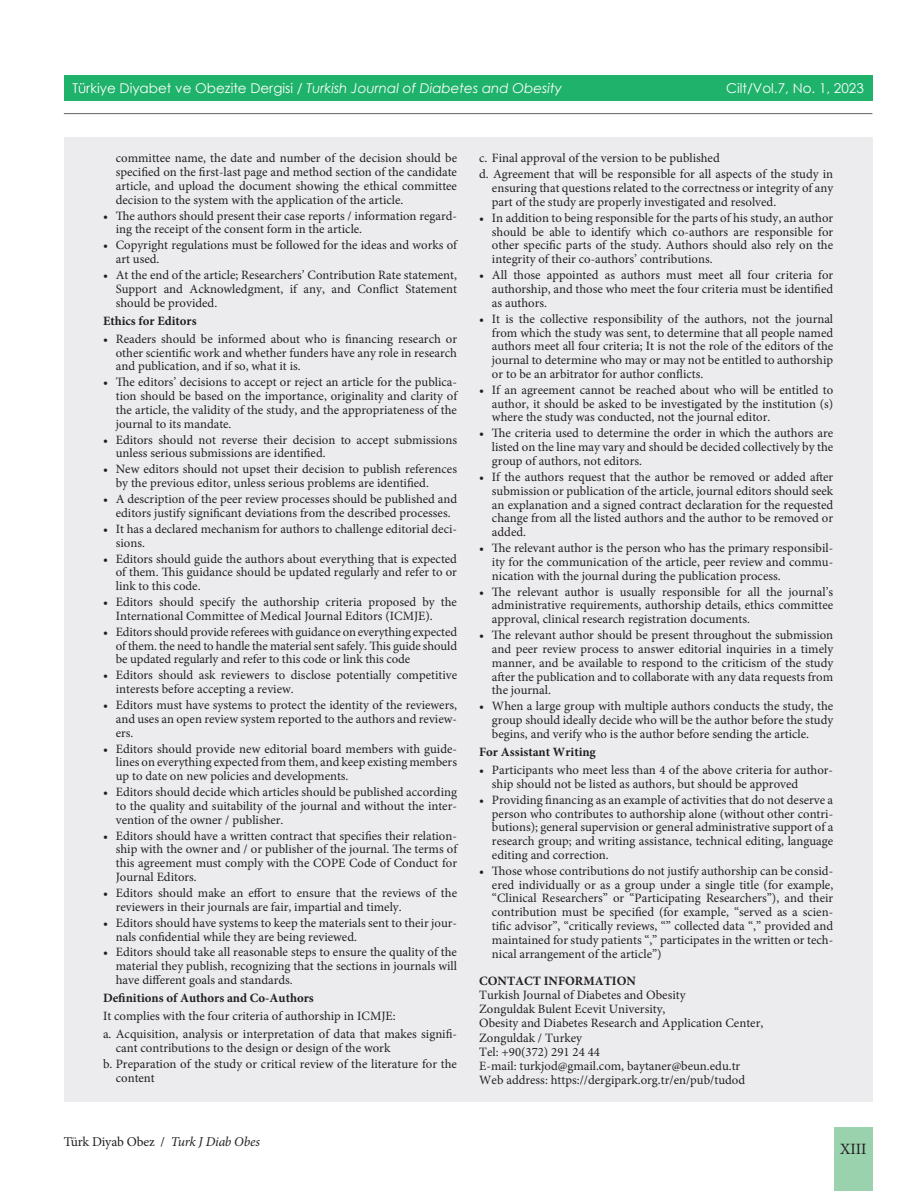
<style>
.page{position:relative;width:915px;height:1191px;background:#fff}
.page>*{position:absolute;margin:0;border:0;box-sizing:border-box;transform-origin:0 0}
.t1{font:15.75px "Minion Pro";color:#231f20}
.t2{font:italic 13.5px "Century Gothic";color:#fff}
.t3{font:13.5px "Minion Pro";letter-spacing:-.01em;color:#231f20}
.t4{font:13.5px "Century Gothic";color:#fff}
.t5{font:12.75px/13.8px "Minion Pro";color:#231f20;text-align:justify}
.t6{font:700 12.75px "Minion Pro";color:#231f20}
.s1{font-style:normal}
.s2{font-style:italic}
</style>
<div class="page">
<div style="left:833px;top:1127px;width:39px;height:64px;background:#9ad2ae"></div>
<div style="left:64px;top:137px;width:808px;height:964px;background:#ececee"></div>
<div style="left:64px;top:75px;width:808px;height:26px;background:#1eb26a"></div>
<hr style="left:64px;top:113px;width:808px;height:1px;background:#636366">
<p class="t2" style="left:72px;top:79px;width:491px"><span class="s1">Türkiye Diyabet ve Obezite Dergisi /</span> Turkish Journal of Diabetes and Obesity</p>
<p class="t4" style="left:725px;top:79px;width:139px">Cilt/Vol.7, No. 1, 2023</p>
<p class="t5" style="left:116px;top:151px;width:342px">committee name, the date and number of the decision should be specified on the first-last page and method section of the candidate article, and upload the document showing the ethical committee decision to the system with the application of the article.</p>
<p class="t5" style="left:116px;top:209px;width:343px;text-indent:-13px">• The authors should present their case reports / information regard&shy;ing the receipt of the consent form in the article.</p>
<p class="t5" style="left:116px;top:238px;width:342px;text-indent:-13px">• Copyright regulations must be followed for the ideas and works of art used.</p>
<p class="t5" style="left:116px;top:268px;width:342px;text-indent:-13px">• At the end of the article; Researchers’ Contribution Rate statement, Support and Acknowledgment, if any, and Conflict Statement should be provided.</p>
<p class="t6" style="left:103px;top:312px;width:95px">Ethics for Editors</p>
<p class="t5" style="left:116px;top:332px;width:343px;text-indent:-13px">• Readers should be informed about who is financing research or other scientific work and whether funders have any role in research and publication, and if so, what it is.</p>
<p class="t5" style="left:116px;top:375px;width:343px;text-indent:-13px">• The editors’ decisions to accept or reject an article for the publica&shy;tion should be based on the importance, originality and clarity of the article, the validity of the study, and the appropriateness of the journal to its mandate.</p>
<p class="t5" style="left:116px;top:433px;width:342px;text-indent:-13px">• Editors should not reverse their decision to accept submissions unless serious submissions are identified.</p>
<p class="t5" style="left:116px;top:462px;width:342px;text-indent:-13px">• New editors should not upset their decision to publish references by the previous editor, unless serious problems are identified.</p>
<p class="t5" style="left:103px;top:492px;width:355px;text-align:center">• A description of the peer review processes should be published and editors justify significant deviations from the described processes.</p>
<p class="t5" style="left:116px;top:522px;width:342px;text-indent:-13px">• It has a declared mechanism for authors to challenge editorial deci&shy;sions.</p>
<p class="t5" style="left:116px;top:551px;width:342px;text-indent:-13px">• Editors should guide the authors about everything that is expected of them. This guidance should be updated regularly and refer to or link to this code.</p>
<p class="t5" style="left:116px;top:595px;width:342px;text-indent:-13px">• Editors should specify the authorship criteria proposed by the<br>International Committee of Medical Journal Editors (ICMJE).</p>
<p class="t5" style="left:116px;top:625px;width:343px;text-indent:-13px">• Editors should provide referees with guidance on everything expected of them. the need to handle the material sent safely. This guide should be updated regularly and refer to this code or link this code</p>
<p class="t5" style="left:116px;top:668px;width:342px;text-indent:-13px">• Editors should ask reviewers to disclose potentially competitive interests before accepting a review.</p>
<p class="t5" style="left:116px;top:698px;width:342px;text-indent:-13px">• Editors must have systems to protect the identity of the reviewers, and uses an open review system reported to the authors and review&shy;ers.</p>
<p class="t5" style="left:116px;top:741px;width:342px;text-indent:-13px">• Editors should provide new editorial board members with guide&shy;lines on everything expected from them, and keep existing members up to date on new policies and developments.</p>
<p class="t5" style="left:116px;top:785px;width:342px;text-indent:-13px">• Editors should decide which articles should be published according to the quality and suitability of the journal and without the inter&shy;vention of the owner / publisher.</p>
<p class="t5" style="left:116px;top:828px;width:343px;text-indent:-13px">• Editors should have a written contract that specifies their relation&shy;ship with the owner and / or publisher of the journal. The terms of this agreement must comply with the COPE Code of Conduct for Journal Editors.</p>
<p class="t5" style="left:116px;top:886px;width:343px;text-indent:-13px">• Editors should make an effort to ensure that the reviews of the reviewers in their journals are fair, impartial and timely.</p>
<p class="t5" style="left:116px;top:915px;width:342px;text-indent:-13px">• Editors should have systems to keep the materials sent to their jour&shy;nals confidential while they are being reviewed.</p>
<p class="t5" style="left:116px;top:945px;width:343px;text-indent:-13px">• Editors should take all reasonable steps to ensure the quality of the material they publish, recognizing that the sections in journals will have different goals and standards.</p>
<p class="t6" style="left:103px;top:989px;width:212px">Definitions of Authors and Co-Authors</p>
<p class="t5" style="left:103px;top:1007px;width:355px;line-height:18px">It complies with the four criteria of authorship in ICMJE:<br>a. Acquisition, analysis or interpretation of data that makes signifi-</p>
<p class="t5" style="left:103px;top:1040px;width:355px;line-height:15.9px;text-indent:13px">cant contributions to the design or design of the work<br>b. Preparation of the study or critical review of the literature for the</p>
<p class="t5" style="left:116px;top:1070px;width:41px">content</p>
<p class="t3" style="left:64px;top:1132px;width:197px">Türk Diyab Obez / <span class="s2">Turk J Diab Obes</span></p>
<p class="t5" style="left:479px;top:150px;width:355px;line-height:15.9px">c. Final approval of the version to be published<br>d. Agreement that will be responsible for all aspects of the study in</p>
<p class="t5" style="left:492px;top:181px;width:342px">ensuring that questions related to the correctness or integrity of any part of the study are properly investigated and resolved.</p>
<p class="t5" style="left:492px;top:211px;width:342px;text-indent:-13px">• In addition to being responsible for the parts of his study, an author should be able to identify which co-authors are responsible for other specific parts of the study. Authors should also rely on the integrity of their co-authors’ contributions.</p>
<p class="t5" style="left:492px;top:268px;width:343px;text-indent:-13px">• All those appointed as authors must meet all four criteria for authorship, and those who meet the four criteria must be identified as authors.</p>
<p class="t5" style="left:492px;top:312px;width:343px;text-indent:-13px">• It is the collective responsibility of the authors, not the journal from which the study was sent, to determine that all people named authors meet all four criteria; It is not the role of the editors of the journal to determine who may or may not be entitled to authorship or to be an arbitrator for author conflicts.</p>
<p class="t5" style="left:492px;top:383px;width:343px;text-indent:-13px">• If an agreement cannot be reached about who will be entitled to author, it should be asked to be investigated by the institution (s) where the study was conducted, not the journal editor.</p>
<p class="t5" style="left:492px;top:426px;width:343px;text-indent:-13px">• The criteria used to determine the order in which the authors are listed on the line may vary and should be decided collectively by the group of authors, not editors.</p>
<p class="t5" style="left:492px;top:470px;width:343px;text-indent:-13px">• If the authors request that the author be removed or added after submission or publication of the article, journal editors should seek an explanation and a signed contract declaration for the requested change from all the listed authors and the author to be removed or added.</p>
<p class="t5" style="left:492px;top:541px;width:342px;text-indent:-13px">• The relevant author is the person who has the primary responsibil&shy;ity for the communication of the article, peer review and commu&shy;nication with the journal during the publication process.</p>
<p class="t5" style="left:492px;top:584px;width:342px;text-indent:-13px">• The relevant author is usually responsible for all the journal’s administrative requirements, authorship details, ethics committee approval, clinical research registration documents.</p>
<p class="t5" style="left:492px;top:628px;width:343px;text-indent:-13px">• The relevant author should be present throughout the submission and peer review process to answer editorial inquiries in a timely manner, and be available to respond to the criticism of the study after the publication and to collaborate with any data requests from the journal.</p>
<p class="t5" style="left:492px;top:699px;width:342px;text-indent:-13px">• When a large group with multiple authors conducts the study, the group should ideally decide who will be the author before the study begins, and verify who is the author before sending the article.</p>
<p class="t6" style="left:479px;top:743px;width:118px">For Assistant Writing</p>
<p class="t5" style="left:492px;top:763px;width:342px;text-indent:-13px">• Participants who meet less than 4 of the above criteria for author&shy;ship should not be listed as authors, but should be approved</p>
<p class="t5" style="left:492px;top:793px;width:342px;text-indent:-13px">• Providing financing as an example of activities that do not deserve a person who contributes to authorship alone (without other contri&shy;butions); general supervision or general administrative support of a research group; and writing assistance, technical editing, language editing and correction.</p>
<p class="t5" style="left:492px;top:864px;width:343px;text-indent:-13px">• Those whose contributions do not justify authorship can be consid&shy;ered individually or as a group under a single title (for example, “Clinical Researchers” or “Participating Researchers”), and their contribution must be specified (for example, “served as a scien&shy;tific advisor”, “critically reviews, “” collected data “,” provided and maintained for study patients “,” participates in the written or tech&shy;nical arrangement of the article”)</p>
<p class="t6" style="left:479px;top:971px;width:158px">CONTACT INFORMATION</p>
<p class="t5" style="left:479px;top:987px;width:285px;line-height:14.2px;text-align:left">Turkish Journal of Diabetes and Obesity<br>Zonguldak Bulent Ecevit University,<br>Obesity and Diabetes Research and Application Center, Zonguldak / Turkey<br>Tel: +90(372) 291 24 44<br>E-mail: turkjod@gmail.com, baytaner@beun.edu.tr Web address: https://dergipark.org.tr/en/pub/tudod</p>
<p class="t1" style="left:839px;top:1138px;width:28px">XIII</p>
</div>
